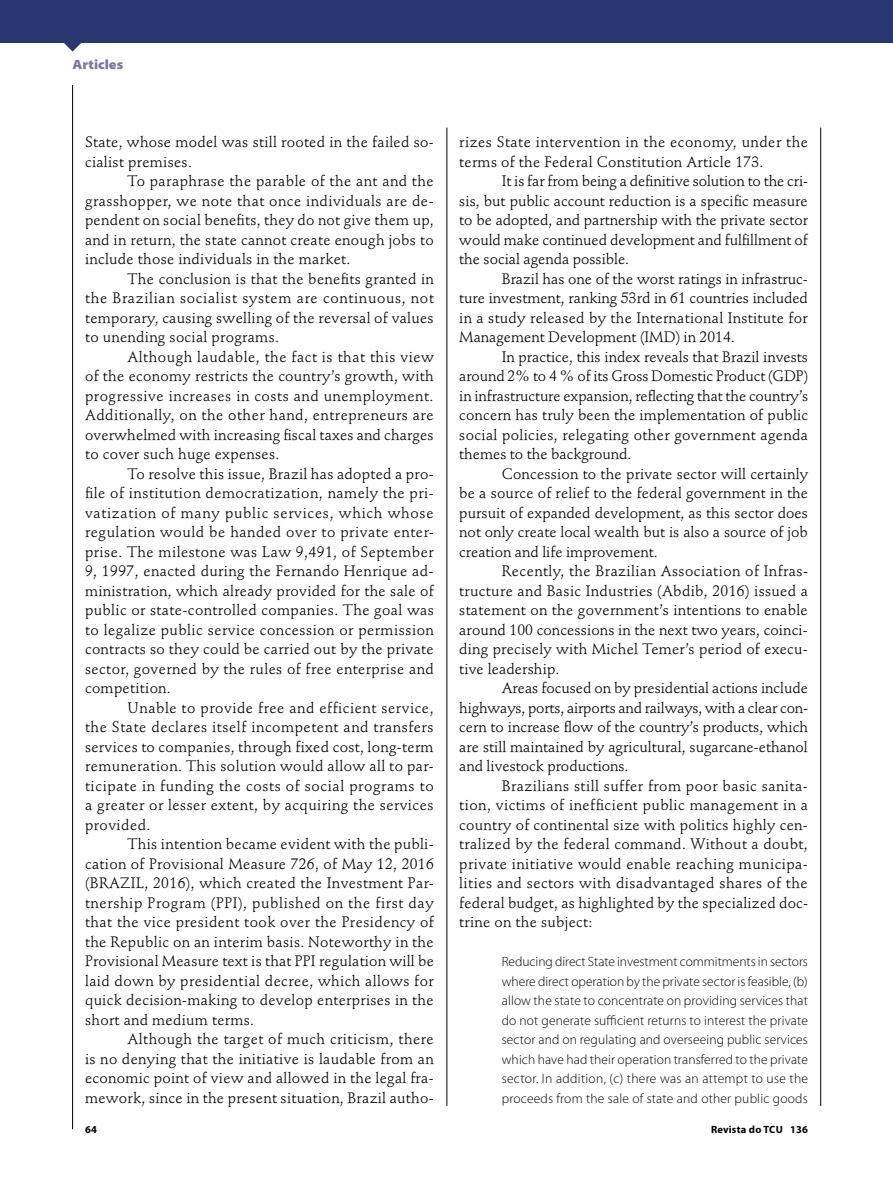
<style>
.page{position:relative;width:893px;height:1191px;background:#fff}
.page>*{position:absolute;margin:0;border:0;box-sizing:border-box;transform-origin:0 0}
.t1{font:15px/19.5px "Stempel Schneidler Std";letter-spacing:.02em;color:#000;text-align:justify}
.t2{font:300 13.5px/19.5px "Myriad Pro";letter-spacing:.015em;color:#000;text-align:justify}
.t3{font:900 semi-expanded 13.5px "Myriad Pro";color:#7b77a2}
.t4{font:700 10.5px "Myriad Pro";letter-spacing:.02em;color:#000}
</style>
<div class="page">
<svg style="left:64px;top:43px;width:17px;height:9px"></svg>
<div style="left:0;top:0;width:893px;height:43px;background:#293771"></div>
<hr style="left:72px;top:85px;width:1px;height:1044px;background:#000">
<hr style="left:446px;top:128px;width:1px;height:978px;background:#000">
<hr style="left:820px;top:128px;width:1px;height:978px;background:#000">
<p class="t3" style="left:73px;top:57px;width:52px">Articles</p>
<p class="t1" style="left:85px;top:132px;width:350px">State, whose model was still rooted in the failed so&shy;cialist premises.</p>
<p class="t1" style="left:85px;top:171px;width:350px;text-indent:43px">To paraphrase the parable of the ant and the grasshopper, we note that once individuals are de&shy;pendent on social benefits, they do not give them up, and in return, the state cannot create enough jobs to include those individuals in the market.</p>
<p class="t1" style="left:85px;top:269px;width:350px;text-indent:43px">The conclusion is that the benefits granted in the Brazilian socialist system are continuous, not temporary, causing swelling of the reversal of values to unending social programs.</p>
<p class="t1" style="left:85px;top:347px;width:350px;text-indent:43px">Although laudable, the fact is that this view of the economy restricts the country’s growth, with progressive increases in costs and unemployment.<br>Additionally, on the other hand, entrepreneurs are overwhelmed with increasing fiscal taxes and charges to cover such huge expenses.</p>
<p class="t1" style="left:85px;top:464px;width:350px;text-indent:43px">To resolve this issue, Brazil has adopted a pro&shy;file of institution democratization, namely the pri&shy;vatization of many public services, which whose regulation would be handed over to private enter&shy;prise. The milestone was Law 9,491, of September 9, 1997, enacted during the Fernando Henrique ad&shy;ministration, which already provided for the sale of public or state-controlled companies. The goal was to legalize public service concession or permission contracts so they could be carried out by the private sector, governed by the rules of free enterprise and competition.</p>
<p class="t1" style="left:85px;top:698px;width:350px;text-indent:43px">Unable to provide free and efficient service, the State declares itself incompetent and transfers services to companies, through fixed cost, long-term remuneration. This solution would allow all to par&shy;ticipate in funding the costs of social programs to a greater or lesser extent, by acquiring the services provided.</p>
<p class="t1" style="left:85px;top:834px;width:350px;text-indent:43px">This intention became evident with the publi&shy;cation of Provisional Measure 726, of May 12, 2016 (BRAZIL, 2016), which created the Investment Par&shy;tnership Program (PPI), published on the first day that the vice president took over the Presidency of the Republic on an interim basis. Noteworthy in the Provisional Measure text is that PPI regulation will be laid down by presidential decree, which allows for quick decision-making to develop enterprises in the short and medium terms.</p>
<p class="t1" style="left:85px;top:1029px;width:350px;text-indent:43px">Although the target of much criticism, there is no denying that the initiative is laudable from an economic point of view and allowed in the legal fra&shy;mework, since in the present situation, Brazil autho-</p>
<p class="t1" style="left:459px;top:132px;width:350px">rizes State intervention in the economy, under the terms of the Federal Constitution Article 173.</p>
<p class="t1" style="left:459px;top:171px;width:350px;text-indent:43px">It is far from being a definitive solution to the cri&shy;sis, but public account reduction is a specific measure to be adopted, and partnership with the private sector would make continued development and fulfillment of the social agenda possible.</p>
<p class="t1" style="left:459px;top:269px;width:350px;text-indent:43px">Brazil has one of the worst ratings in infrastruc&shy;ture investment, ranking 53rd in 61 countries included in a study released by the International Institute for Management Development (IMD) in 2014.</p>
<p class="t1" style="left:459px;top:347px;width:350px;text-indent:43px">In practice, this index reveals that Brazil invests around 2% to 4 % of its Gross Domestic Product (GDP) in infrastructure expansion, reflecting that the country’s concern has truly been the implementation of public social policies, relegating other government agenda themes to the background.</p>
<p class="t1" style="left:459px;top:464px;width:350px;text-indent:43px">Concession to the private sector will certainly be a source of relief to the federal government in the pursuit of expanded development, as this sector does not only create local wealth but is also a source of job creation and life improvement.</p>
<p class="t1" style="left:459px;top:561px;width:350px;text-indent:43px">Recently, the Brazilian Association of Infras&shy;tructure and Basic Industries (Abdib, 2016) issued a statement on the government’s intentions to enable around 100 concessions in the next two years, coinci&shy;ding precisely with Michel Temer’s period of execu&shy;tive leadership.</p>
<p class="t1" style="left:459px;top:678px;width:350px;text-indent:43px">Areas focused on by presidential actions include highways, ports, airports and railways, with a clear con&shy;cern to increase flow of the country’s products, which are still maintained by agricultural, sugarcane-ethanol and livestock productions.</p>
<p class="t1" style="left:459px;top:776px;width:350px;text-indent:43px">Brazilians still suffer from poor basic sanita&shy;tion, victims of inefficient public management in a country of continental size with politics highly cen&shy;tralized by the federal command. Without a doubt, private initiative would enable reaching municipa&shy;lities and sectors with disadvantaged shares of the federal budget, as highlighted by the specialized doc&shy;trine on the subject:</p>
<p class="t2" style="left:502px;top:952px;width:308px">Reducing direct State investment commitments in sectors where direct operation by the private sector is feasible, (b) allow the state to concentrate on providing services that do not generate sufficient returns to interest the private sector and on regulating and overseeing public services which have had their operation transferred to the private sector. In addition, (c) there was an attempt to use the proceeds from the sale of state and other public goods</p>
<p class="t4" style="left:85px;top:1123px;width:13px">64</p>
<p class="t4" style="left:711px;top:1123px;width:98px">Revista do TCU 136</p>
</div>
